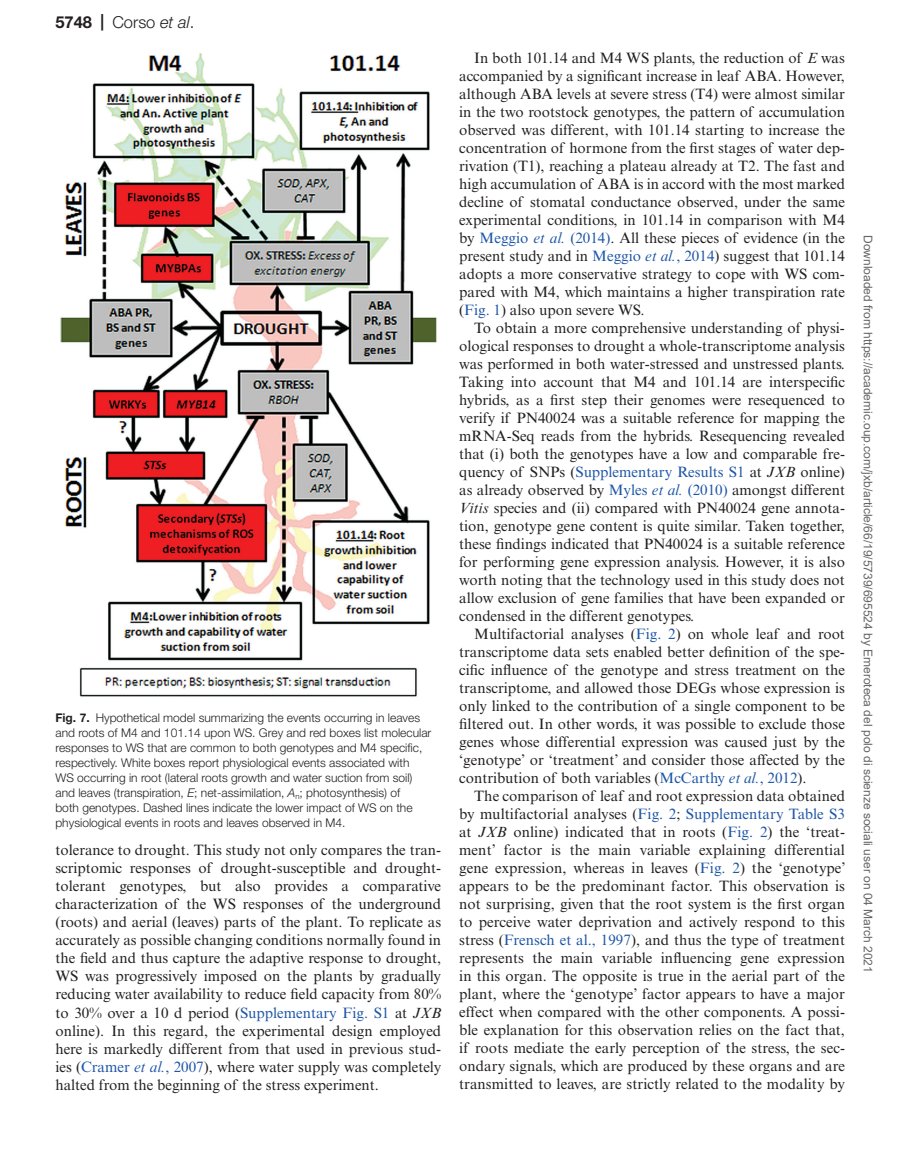
<style>
.page{position:relative;width:897px;height:1165px;background:#fff}
.page>*{position:absolute;margin:0;border:0;box-sizing:border-box;transform-origin:0 0}
.t1{font:300 16.5px "Helvetica Neue LT Std";color:#231f20}
.t2{font:15px/18px "Times New Roman MT Std";color:#231f20;text-align:justify}
.t3{font:300 12px/15px "Helvetica Neue LT Std";color:#231f20}
.t4{font:12px "Arial";color:#666}
.s1{font-weight:700}
.s2{font-style:italic}
.s3{color:#1e56a6}
.s4{font-style:italic;color:#1e56a6}
</style>
<div class="page">
<img style="left:60px;top:53px;width:377px;height:644px">
<p class="t1" style="left:55px;top:12px;width:140px"><span class="s1">5748 |</span> Corso <span class="s2">et al</span>.</p>
<p class="t3" style="left:55px;top:709px;width:377px"><span class="s1">Fig. 7.</span> Hypothetical model summarizing the events occurring in leaves and roots of M4 and 101.14 upon WS. Grey and red boxes list molecular responses to WS that are common to both genotypes and M4 specific, respectively. White boxes report physiological events associated with<br>WS occurring in root (lateral roots growth and water suction from soil) and leaves (transpiration, <span class="s2">E</span>; net-assimilation, <span class="s2">A</span><sub>n</sub>; photosynthesis) of<br>both genotypes. Dashed lines indicate the lower impact of WS on the physiological events in roots and leaves observed in M4.</p>
<p class="t2" style="left:55px;top:841px;width:387px">tolerance to drought. This study not only compares the tran&shy;scriptomic responses of drought-susceptible and drought&shy;tolerant genotypes, but also provides a comparative characterization of the WS responses of the underground (roots) and aerial (leaves) parts of the plant. To replicate as accurately as possible changing conditions normally found in the field and thus capture the adaptive response to drought, WS was progressively imposed on the plants by gradually reducing water availability to reduce field capacity from 80% to 30% over a 10 d period (<span class="s3">Supplementary Fig. S1</span> at <span class="s2">JXB </span>online). In this regard, the experimental design employed here is markedly different from that used in previous stud&shy;ies (<span class="s3">Cramer</span> <span class="s4">et al.</span><span class="s3">, 2007</span>), where water supply was completely halted from the beginning of the stress experiment.</p>
<p class="t2" style="left:459px;top:49px;width:387px;text-indent:15px">In both 101.14 and M4 WS plants, the reduction of <span class="s2">E</span> was accompanied by a significant increase in leaf ABA. However, although ABA levels at severe stress (T4) were almost similar in the two rootstock genotypes, the pattern of accumulation observed was different, with 101.14 starting to increase the concentration of hormone from the first stages of water dep&shy;rivation (T1), reaching a plateau already at T2. The fast and high accumulation of ABA is in accord with the most marked decline of stomatal conductance observed, under the same experimental conditions, in 101.14 in comparison with M4 by <span class="s3">Meggio</span> <span class="s4">et al.</span> <span class="s3">(2014)</span>. All these pieces of evidence (in the present study and in <span class="s3">Meggio</span> <span class="s4">et al.</span><span class="s3">, 2014</span>) suggest that 101.14 adopts a more conservative strategy to cope with WS com&shy;pared with M4, which maintains a higher transpiration rate (<span class="s3">Fig. 1</span>) also upon severe WS.</p>
<p class="t2" style="left:459px;top:319px;width:387px;text-indent:15px">To obtain a more comprehensive understanding of physi&shy;ological responses to drought a whole-transcriptome analysis was performed in both water-stressed and unstressed plants.<br>Taking into account that M4 and 101.14 are interspecific hybrids, as a first step their genomes were resequenced to verify if PN40024 was a suitable reference for mapping the mRNA-Seq reads from the hybrids. Resequencing revealed that (i) both the genotypes have a low and comparable fre&shy;quency of SNPs (<span class="s3">Supplementary Results S1</span> at <span class="s2">JXB</span> online) as already observed by <span class="s3">Myles</span> <span class="s4">et al.</span> <span class="s3">(2010)</span> amongst different <span class="s2">Vitis</span> species and (ii) compared with PN40024 gene annota&shy;tion, genotype gene content is quite similar. Taken together, these findings indicated that PN40024 is a suitable reference for performing gene expression analysis. However, it is also worth noting that the technology used in this study does not allow exclusion of gene families that have been expanded or condensed in the different genotypes.</p>
<p class="t2" style="left:459px;top:625px;width:387px;text-indent:15px">Multifactorial analyses (<span class="s3">Fig. 2</span>) on whole leaf and root transcriptome data sets enabled better definition of the spe&shy;cific influence of the genotype and stress treatment on the transcriptome, and allowed those DEGs whose expression is only linked to the contribution of a single component to be filtered out. In other words, it was possible to exclude those genes whose differential expression was caused just by the ‘genotype’ or ‘treatment’ and consider those affected by the contribution of both variables (<span class="s3">McCarthy</span> <span class="s4">et al.</span><span class="s3">, 2012</span>).</p>
<p class="t2" style="left:459px;top:787px;width:388px;text-indent:15px">The comparison of leaf and root expression data obtained by multifactorial analyses (<span class="s3">Fig. 2</span>; <span class="s3">Supplementary Table S3 </span>at <span class="s2">JXB</span> online) indicated that in roots (<span class="s3">Fig. 2</span>) the ‘treat&shy;ment’ factor is the main variable explaining differential gene expression, whereas in leaves (<span class="s3">Fig. 2</span>) the ‘genotype’ appears to be the predominant factor. This observation is not surprising, given that the root system is the first organ to perceive water deprivation and actively respond to this stress (<span class="s3">Frensch et al., 1997</span>), and thus the type of treatment represents the main variable influencing gene expression in this organ. The opposite is true in the aerial part of the plant, where the ‘genotype’ factor appears to have a major effect when compared with the other components. A possi&shy;ble explanation for this observation relies on the fact that, if roots mediate the early perception of the stress, the sec&shy;ondary signals, which are produced by these organs and are transmitted to leaves, are strictly related to the modality by</p>
<p class="t4" style="left:872px;top:235px;width:739px;rotate:90deg">Downloaded from https://academic.oup.com/jxb/article/66/19/5739/695524 by Emeroteca del polo di scienze sociali user on 04 March 2021</p>
</div>
